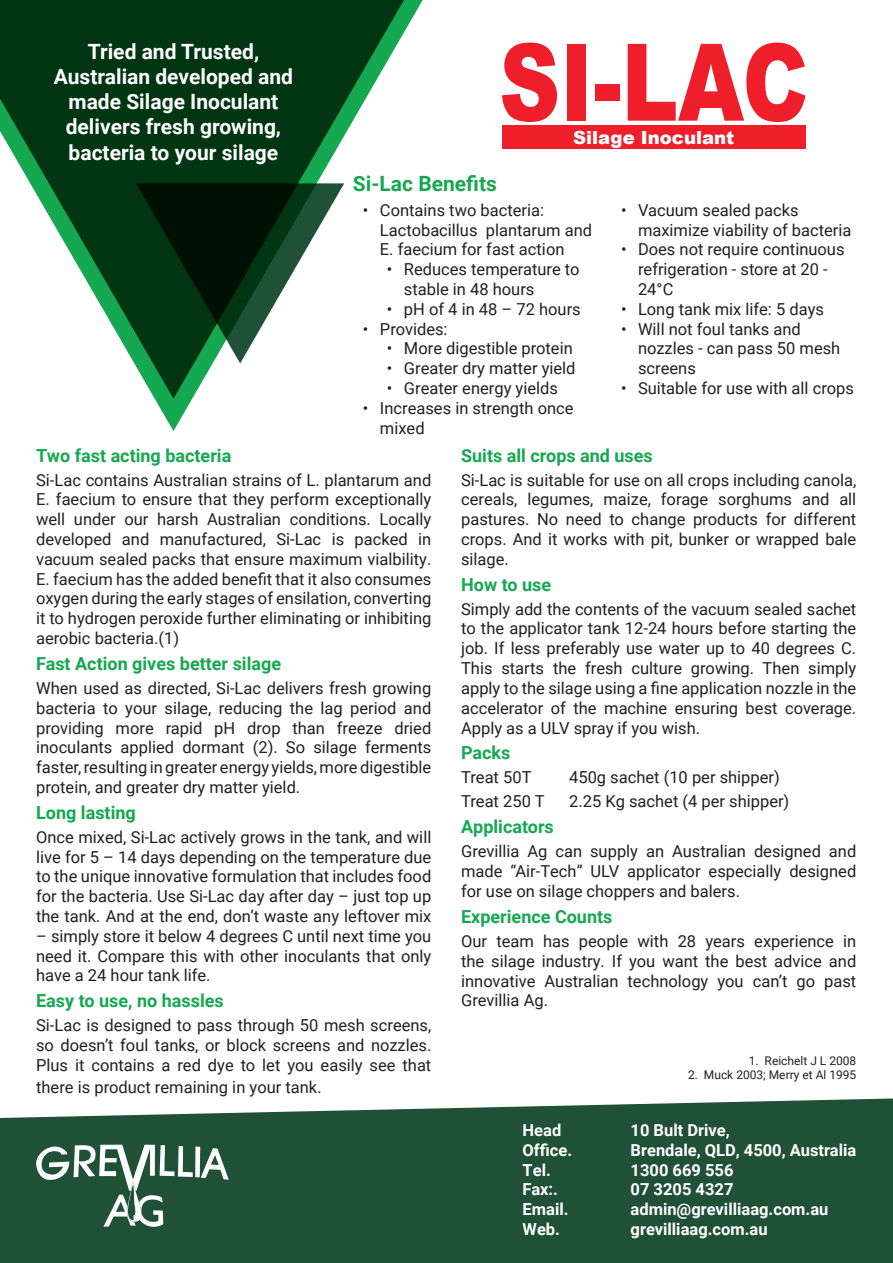
<style>
.page{position:relative;width:893px;height:1263px;background:#fff}
.page>*{position:absolute;margin:0;border:0;box-sizing:border-box;transform-origin:0 0}
.t1{font:900 107.25px "Arial";color:#ee1f2a;scale:.79 1}
.t2{font:700 21px/25.2px "Roboto";color:#fff;text-align:center}
.t3{font:700 21px "Roboto";color:#15a850}
.t4{font:900 18.15px "Arial";color:#fff}
.t5{font:700 18px "Roboto";color:#15a850}
.t6{font:16.5px/19.8px "Roboto";color:#231f20;text-align:justify}
.body-1{font:700 16.5px "Roboto";color:#fff}
.t7{font:12px "Roboto";color:#231f20}
</style>
<div class="page">
<div style="left:502px;top:126px;width:303px;height:23px;background:#ee1f2a"></div>
<svg style="left:0;top:0;width:423px;height:399px;fill:#023511"></svg>
<svg style="left:136px;top:183px;width:208px;height:180px"></svg>
<svg style="left:0;top:1098px;width:893px;height:165px;background:#2f5d44"></svg>
<svg style="left:36px;top:1145px;width:193px;height:82px"></svg>
<p class="t2" style="left:54px;top:38px;width:241px">Tried and Trusted,<br>Australian developed and made Silage Inoculant delivers fresh growing, bacteria to your silage</p>
<p class="t1" style="left:499px;top:5px;width:393px">SI-LAC</p>
<p class="t4" style="left:573px;top:124px;width:163px">Silage Inoculant</p>
<p class="t3" style="left:353px;top:169px;width:145px">Si-Lac Benefits</p>
<p class="t6" style="left:380px;top:199px;width:214px;text-align:left;text-indent:-17px">• Contains two bacteria:<br>Lactobacillus plantarum and<br>E. faecium for fast action</p>
<p class="t6" style="left:404px;top:259px;width:177px;text-indent:-17px">• Reduces temperature to stable in 48 hours</p>
<p class="t6" style="left:387px;top:298px;width:195px">• pH of 4 in 48 – 72 hours</p>
<p class="t6" style="left:363px;top:318px;width:86px">• Provides:</p>
<p class="t6" style="left:387px;top:338px;width:187px">• More digestible protein</p>
<p class="t6" style="left:387px;top:358px;width:190px">• Greater dry matter yield</p>
<p class="t6" style="left:387px;top:378px;width:173px">• Greater energy yields</p>
<p class="t6" style="left:380px;top:397px;width:195px;text-indent:-17px">• Increases in strength once mixed</p>
<p class="t6" style="left:638px;top:199px;width:215px;text-indent:-17px">• Vacuum sealed packs maximize viability of bacteria</p>
<p class="t6" style="left:638px;top:239px;width:208px;text-align:left;text-indent:-17px">• Does not require continuous refrigeration - store at 20 -<br>24°C</p>
<p class="t6" style="left:621px;top:298px;width:204px">• Long tank mix life: 5 days</p>
<p class="t6" style="left:638px;top:318px;width:204px;text-align:left;text-indent:-17px">• Will not foul tanks and nozzles - can pass 50 mesh screens</p>
<p class="t6" style="left:621px;top:378px;width:234px">• Suitable for use with all crops</p>
<p class="t5" style="left:36px;top:442px;width:197px">Two fast acting bacteria</p>
<p class="t6" style="left:36px;top:469px;width:397px">Si-Lac contains Australian strains of L. plantarum and E. faecium to ensure that they perform exceptionally well under our harsh Australian conditions. Locally developed and manufactured, Si-Lac is packed in vacuum sealed packs that ensure maximum vialbility.<br>E. faecium has the added benefit that it also consumes oxygen during the early stages of ensilation, converting it to hydrogen peroxide further eliminating or inhibiting aerobic bacteria.(1)</p>
<p class="t5" style="left:36px;top:651px;width:247px">Fast Action gives better silage</p>
<p class="t6" style="left:36px;top:677px;width:397px">When used as directed, Si-Lac delivers fresh growing bacteria to your silage, reducing the lag period and providing more rapid pH drop than freeze dried inoculants applied dormant (2). So silage ferments faster, resulting in greater energy yields, more digestible protein, and greater dry matter yield.</p>
<p class="t5" style="left:36px;top:800px;width:101px">Long lasting</p>
<p class="t6" style="left:36px;top:826px;width:397px">Once mixed, Si-Lac actively grows in the tank, and will live for 5 – 14 days depending on the temperature due to the unique innovative formulation that includes food for the bacteria. Use Si-Lac day after day – just top up the tank. And at the end, don’t waste any leftover mix</p>
<p class="t6" style="left:36px;top:925px;width:397px">– simply store it below 4 degrees C until next time you need it. Compare this with other inoculants that only have a 24 hour tank life.</p>
<p class="t5" style="left:36px;top:988px;width:189px">Easy to use, no hassles</p>
<p class="t6" style="left:36px;top:1015px;width:397px">Si-Lac is designed to pass through 50 mesh screens, so doesn’t foul tanks, or block screens and nozzles.<br>Plus it contains a red dye to let you easily see that</p>
<p class="t6" style="left:36px;top:1076px;width:287px">there is product remaining in your tank.</p>
<p class="t5" style="left:461px;top:442px;width:193px">Suits all crops and uses</p>
<p class="t6" style="left:461px;top:469px;width:397px">Si-Lac is suitable for use on all crops including canola, cereals, legumes, maize, forage sorghums and all pastures. No need to change products for different crops. And it works with pit, bunker or wrapped bale silage.</p>
<p class="t5" style="left:461px;top:572px;width:92px">How to use</p>
<p class="t6" style="left:461px;top:598px;width:397px">Simply add the contents of the vacuum sealed sachet to the applicator tank 12-24 hours before starting the job. If less preferably use water up to 40 degrees C.<br>This starts the fresh culture growing. Then simply apply to the silage using a fine application nozzle in the accelerator of the machine ensuring best coverage.<br>Apply as a ULV spray if you wish.</p>
<p class="t5" style="left:461px;top:740px;width:51px">Packs</p>
<p class="t6" style="left:461px;top:767px;width:72px">Treat 50T</p>
<p class="t6" style="left:569px;top:767px;width:212px">450g sachet (10 per shipper)</p>
<p class="t6" style="left:461px;top:791px;width:85px">Treat 250 T</p>
<p class="t6" style="left:569px;top:791px;width:222px">2.25 Kg sachet (4 per shipper)</p>
<p class="t5" style="left:461px;top:814px;width:94px">Applicators</p>
<p class="t6" style="left:461px;top:841px;width:397px">Grevillia Ag can supply an Australian designed and made “Air-Tech” ULV applicator especially designed for use on silage choppers and balers.</p>
<p class="t5" style="left:461px;top:904px;width:153px">Experience Counts</p>
<p class="t6" style="left:461px;top:930px;width:397px">Our team has people with 28 years experience in the silage industry. If you want the best advice and innovative Australian technology you can’t go past Grevillia Ag.</p>
<p class="t7" style="left:749px;top:1052px;width:109px">1. Reichelt J L 2008</p>
<p class="t7" style="left:688px;top:1066px;width:170px">2. Muck 2003; Merry et Al 1995</p>
<p class="body-1" style="left:523px;top:1118px;width:40px">Head</p>
<p class="body-1" style="left:631px;top:1118px;width:101px">10 Bult Drive,</p>
<p class="body-1" style="left:523px;top:1138px;width:51px">Office.</p>
<p class="body-1" style="left:631px;top:1138px;width:227px">Brendale, QLD, 4500, Australia</p>
<p class="body-1" style="left:523px;top:1158px;width:30px">Tel.</p>
<p class="body-1" style="left:631px;top:1158px;width:104px">1300 669 556</p>
<p class="body-1" style="left:523px;top:1178px;width:37px">Fax:.</p>
<p class="body-1" style="left:631px;top:1178px;width:104px">07 3205 4327</p>
<p class="body-1" style="left:523px;top:1198px;width:47px">Email.</p>
<p class="body-1" style="left:631px;top:1198px;width:199px">admin@grevilliaag.com.au</p>
<p class="body-1" style="left:523px;top:1217px;width:39px">Web.</p>
<p class="body-1" style="left:631px;top:1217px;width:139px">grevilliaag.com.au</p>
</div>
